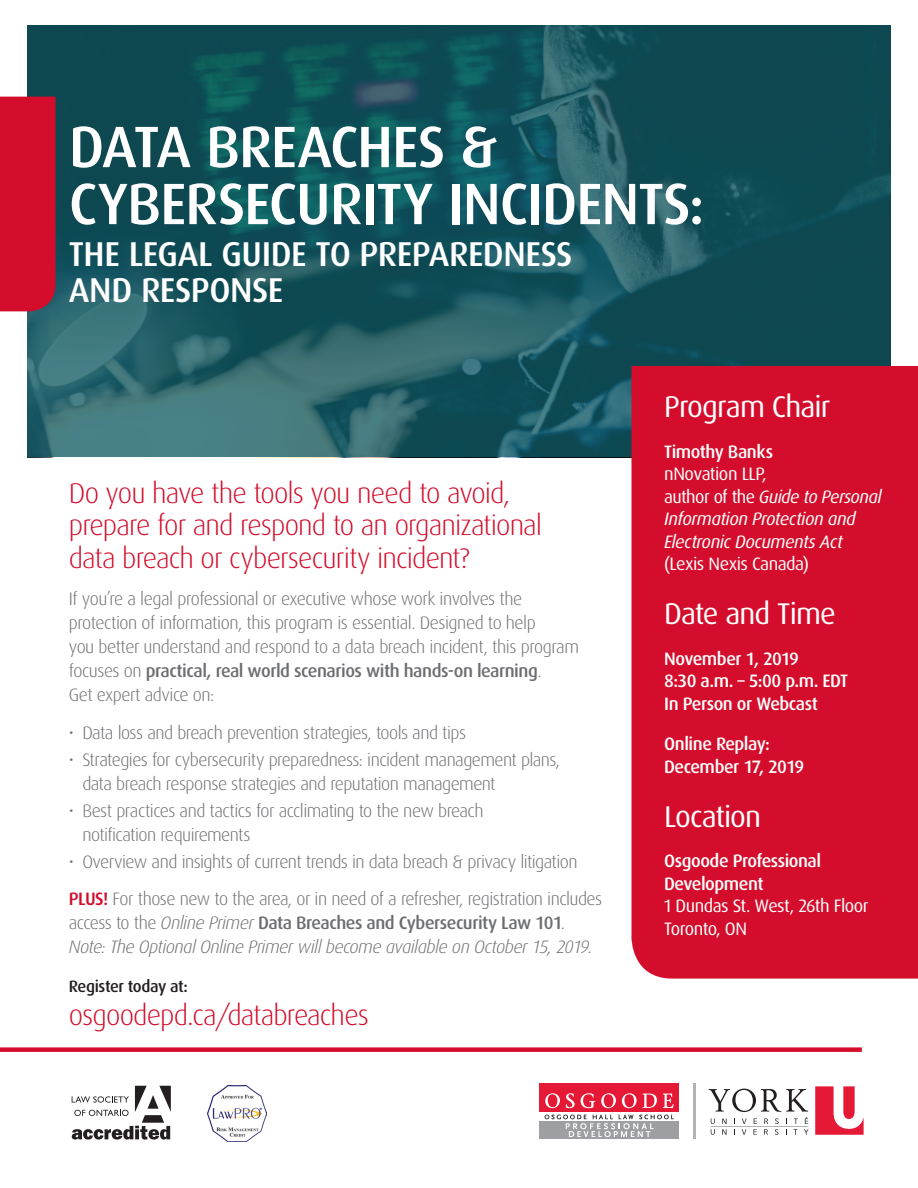
<style>
.page{position:relative;width:918px;height:1188px;background:#fff}
.page>*{position:absolute;margin:0;border:0;box-sizing:border-box;transform-origin:0 0}
.t1{font:500 58.5px/57px "Dax";letter-spacing:-.02em;color:#fff}
.t2{font:500 34.5px/36px "Dax";letter-spacing:-.015em;color:#fff}
.t3{font:30px "Dax Pro";letter-spacing:-.03em;color:#fff}
.t4{font:300 28.5px/32.2px "Dax";letter-spacing:-.03em;color:#d30d2b}
.t5{font:300 18px/24px "Dax";letter-spacing:-.03em;color:#6c6d70}
.t6{font:italic 18px/22.5px "Dax";letter-spacing:-.03em;color:#fff}
.t7{font:500 18px/22.5px "Dax";letter-spacing:-.03em;color:#fff}
.t8{font:italic 300 18px "Dax";letter-spacing:-.03em;color:#6c6d70}
.t9{font:18px/22.5px "Dax Pro";letter-spacing:-.03em;color:#fff}
.t10{font:500 16.5px "Dax";letter-spacing:-.025em;color:#231f20}
.s1{font-weight:500}
.s2{font-weight:500;color:#d30d2b}
.s3{font-style:italic}
.s4{font-weight:500;font-style:normal}
.s5{font-family:"Dax Pro";font-style:normal}
.s6{font-family:"Dax";font-weight:500}
</style>
<div class="page">
<div style="left:0;top:1047px;width:862px;height:5px;background:#d30d2b"></div>
<div style="left:540px;top:1121px;width:139px;height:17px;background:#9d9fa2"></div>
<svg style="left:545px;top:1115px;width:129px;height:22px"></svg>
<hr style="left:694px;top:1083px;width:2px;height:55px;background:#b2b3b7">
<svg style="left:709px;top:1089px;width:100px;height:46px"></svg>
<svg style="left:815px;top:1086px;width:49px;height:49px"></svg>
<div style="left:540px;top:1083px;width:139px;height:29px;background:#e51836"></div>
<svg style="left:545px;top:1093px;width:15px;height:15px"></svg>
<svg style="left:566px;top:1093px;width:9px;height:15px"></svg>
<svg style="left:581px;top:1093px;width:14px;height:15px"></svg>
<svg style="left:601px;top:1093px;width:15px;height:15px"></svg>
<svg style="left:622px;top:1093px;width:15px;height:15px"></svg>
<svg style="left:643px;top:1094px;width:14px;height:14px"></svg>
<svg style="left:663px;top:1094px;width:11px;height:14px"></svg>
<svg style="left:27px;top:26px;width:864px;height:432px;background:#18545d"></svg>
<div style="left:632px;top:366px;width:286px;height:613px;background:#d30d2b"></div>
<div style="left:0;top:97px;width:56px;height:214px;background:#d30d2b"></div>
<svg style="left:72px;top:1086px;width:99px;height:54px"></svg>
<img style="left:207px;top:1085px;width:60px;height:56px">
<p class="t1" style="left:69px;top:119px;width:637px">DATA BREACHES &amp;<br>CYBERSECURITY INCIDENTS:</p>
<p class="t2" style="left:69px;top:236px;width:505px">THE LEGAL GUIDE TO PREPAREDNESS<br>AND RESPONSE</p>
<p class="t4" style="left:69px;top:477px;width:475px">Do you have the tools you need to avoid, prepare for and respond to an organizational data breach or cybersecurity incident?</p>
<p class="t5" style="left:69px;top:587px;width:512px">If you’re a legal professional or executive whose work involves the protection of information, this program is essential. Designed to help<br>you better understand and respond to a data breach incident, this program focuses on <span class="s1">practical, real world scenarios with hands-on learning</span>.<br>Get expert advice on:</p>
<p class="t5" style="left:69px;top:721px;width:399px">• Data loss and breach prevention strategies, tools and tips</p>
<p class="t5" style="left:82px;top:748px;width:479px;text-indent:-14px">• Strategies for cybersecurity preparedness: incident management plans, data breach response strategies and reputation management</p>
<p class="t5" style="left:82px;top:799px;width:403px;text-indent:-14px">• Best practices and tactics for acclimating to the new breach notification requirements</p>
<p class="t5" style="left:69px;top:850px;width:510px">• Overview and insights of current trends in data breach &amp; privacy litigation</p>
<p class="t5" style="left:69px;top:887px;width:535px"><span class="s2">PLUS!</span> For those new to the area, or in need of a refresher, registration includes access to the <span class="s3">Online Primer</span> <span class="s1">Data Breaches and Cybersecurity Law 101</span>.</p>
<p class="t8" style="left:69px;top:937px;width:525px">Note: The Optional Online Primer will become available on October 15, 2019.</p>
<p class="t10" style="left:69px;top:978px;width:120px">Register today at:</p>
<p class="t4" style="left:69px;top:1000px;width:302px">osgoodepd.ca/databreaches</p>
<p class="t3" style="left:664px;top:387px;width:168px">Program Chair</p>
<p class="t6" style="left:664px;top:440px;width:219px"><span class="s4">Timothy Banks<br></span><span class="s5">nNovation LLP,<br>author of the</span> Guide to Personal<br>Information Protection and<br>Electronic Documents Act <span class="s5">(Lexis Nexis Canada)</span></p>
<p class="t3" style="left:664px;top:594px;width:173px">Date and Time</p>
<p class="t7" style="left:664px;top:647px;width:186px">November 1, 2019<br>8:30 a.m. – 5:00 p.m. EDT<br>In Person or Webcast</p>
<p class="t7" style="left:664px;top:733px;width:142px">Online Replay:<br>December 17, 2019</p>
<p class="t3" style="left:664px;top:797px;width:99px">Location</p>
<p class="t9" style="left:664px;top:850px;width:206px"><span class="s6">Osgoode Professional<br>Development<br></span>1 Dundas St. West, 26th Floor<br>Toronto, ON</p>
</div>
